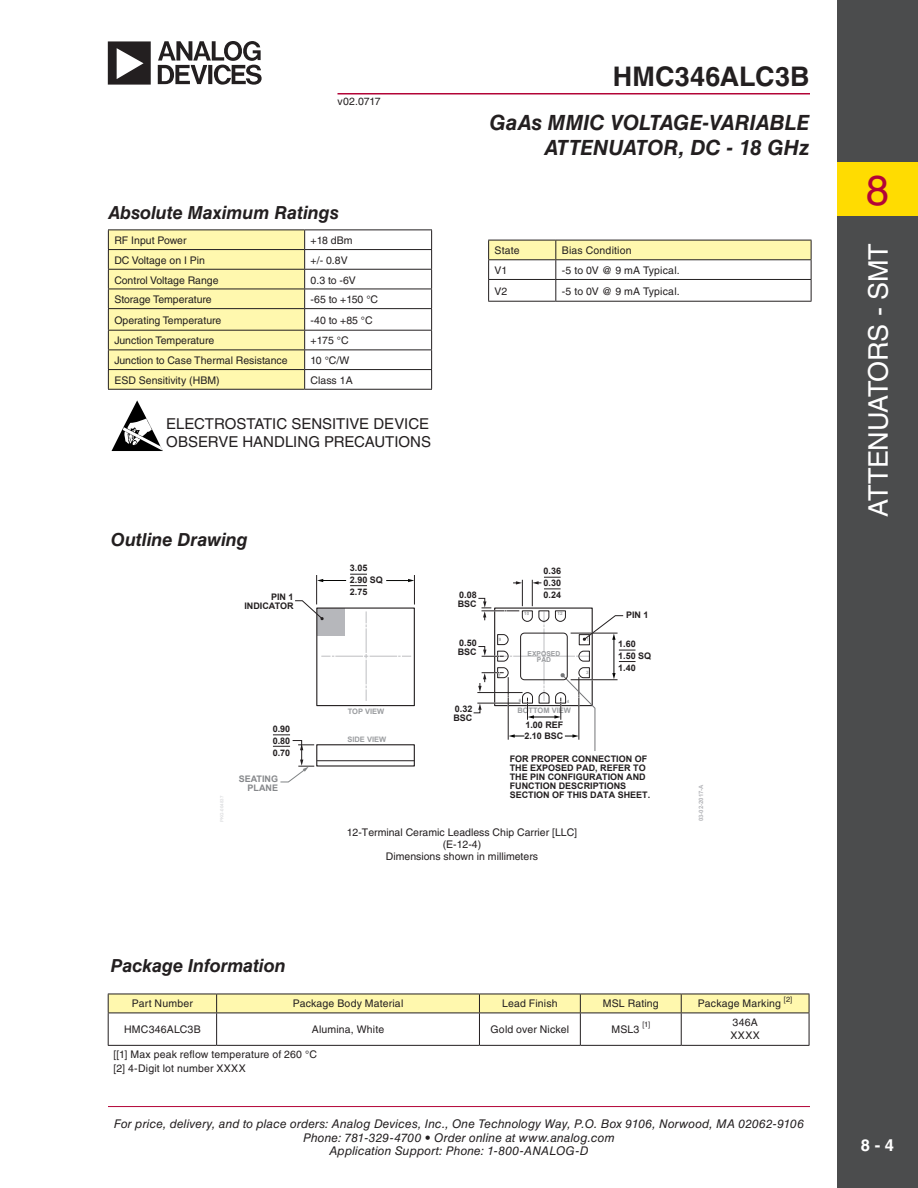
<style>
.page{position:relative;width:918px;height:1188px;background:#fff}
.page>*{position:absolute;margin:0;border:0;box-sizing:border-box;transform-origin:0 0}
.t1{font:42px "Helvetica LT Std";color:#b30437}
.t2{font:27px "Helvetica LT Std";letter-spacing:-.015em;color:#fff}
.t3{font:700 27px "Helvetica LT Std";letter-spacing:.005em;color:#231f20}
.t4{font:italic 700 21px/25.2px "Helvetica LT Std";color:#231f20;text-align:right}
.t5{font:italic 700 18px "Helvetica LT Std";letter-spacing:-.005em;color:#231f20}
.t6{font:700 16.5px "Helvetica LT Std";color:#fff}
.t7{font:15px/18px "Helvetica LT Std";letter-spacing:-.005em;color:#231f20}
.t8{font:italic 12px/13.5px "Helvetica LT Std";letter-spacing:.01em;color:#231f20;text-align:center}
.t9{font:10.5px/12px "Helvetica LT Std";color:#231f20}
.t10{font:10.5px "Helvetica LT Std";letter-spacing:.02em;color:#231f20}
.t11{font:10.5px/13.5px "Helvetica LT Std";letter-spacing:.035em;color:#231f20}
.t12{font:700 9px/9px "Arial";color:#231f20}
.t13{font:700 9px/9px "Arial";color:#86888b;text-align:right}
.t14{font:700 7.5px "Arial";color:#9a9c9f}
.t15{font:7.5px "Helvetica LT Std";color:#231f20}
.t16{font:700 6.75px/6.8px "Arial";color:#9a9c9f;text-align:center}
.t17{font:700 6px "Arial";color:#b6b7bb}
.t18{font:700 4.5px "Arial";color:#dddee0}
.t19{font:700 4.5px "Arial";color:#9a9c9f}
</style>
<div class="page">
<div style="left:837px;top:0;width:81px;height:1188px;background:#4b4c4d"></div>
<div style="left:837px;top:162px;width:81px;height:54px;background:#ffdc01"></div>
<hr style="left:108px;top:1106px;width:702px;height:1px;background:#b30437">
<hr style="left:338px;top:93px;width:472px;height:1px;background:#b30437">
<svg style="left:108px;top:41px;width:154px;height:44px"></svg>
<svg style="left:112px;top:400px;width:51px;height:51px"></svg>
<hr style="left:305px;top:230px;width:127px;height:1px;background:#231f20">
<hr style="left:305px;top:249px;width:127px;height:1px;background:#231f20">
<hr style="left:305px;top:269px;width:127px;height:1px;background:#231f20">
<hr style="left:305px;top:289px;width:127px;height:1px;background:#231f20">
<hr style="left:305px;top:308px;width:127px;height:1px;background:#231f20">
<svg style="left:108px;top:230px;width:197px;height:159px;background:#f5eea7"></svg>
<svg style="left:431px;top:230px;width:1px;height:159px"></svg>
<hr style="left:108px;top:330px;width:197px;height:1px;background:#231f20">
<hr style="left:108px;top:350px;width:197px;height:1px;background:#231f20">
<hr style="left:108px;top:369px;width:197px;height:1px;background:#231f20">
<hr style="left:108px;top:389px;width:197px;height:1px;background:#231f20">
<hr style="left:305px;top:330px;width:127px;height:1px;background:#231f20">
<hr style="left:305px;top:350px;width:127px;height:1px;background:#231f20">
<hr style="left:305px;top:369px;width:127px;height:1px;background:#231f20">
<hr style="left:305px;top:389px;width:127px;height:1px;background:#231f20">
<svg style="left:488px;top:240px;width:324px;height:61px"></svg>
<hr style="left:556px;top:301px;width:255px;height:1px;background:#231f20">
<hr style="left:488px;top:301px;width:68px;height:1px;background:#231f20">
<svg style="left:108px;top:994px;width:702px;height:19px;background:#f0e9a4"></svg>
<hr style="left:108px;top:1013px;width:109px;height:1px;background:#231f20">
<hr style="left:108px;top:1013px;width:1px;height:32px;background:#231f20">
<hr style="left:217px;top:1013px;width:262px;height:1px;background:#231f20">
<hr style="left:216px;top:1013px;width:1px;height:32px;background:#231f20">
<hr style="left:479px;top:1013px;width:101px;height:1px;background:#231f20">
<hr style="left:479px;top:1013px;width:1px;height:32px;background:#231f20">
<hr style="left:580px;top:1013px;width:101px;height:1px;background:#231f20">
<hr style="left:580px;top:1013px;width:1px;height:32px;background:#231f20">
<hr style="left:681px;top:1013px;width:128px;height:1px;background:#231f20">
<hr style="left:681px;top:1013px;width:1px;height:32px;background:#231f20">
<hr style="left:809px;top:1013px;width:1px;height:32px;background:#231f20">
<hr style="left:108px;top:1045px;width:109px;height:1px;background:#231f20">
<hr style="left:217px;top:1045px;width:262px;height:1px;background:#231f20">
<hr style="left:479px;top:1045px;width:101px;height:1px;background:#231f20">
<hr style="left:580px;top:1045px;width:101px;height:1px;background:#231f20">
<hr style="left:681px;top:1045px;width:128px;height:1px;background:#231f20">
<div style="left:316px;top:608px;width:99px;height:98px;border:1px solid #231f20"></div>
<svg style="left:295px;top:574px;width:120px;height:126px"></svg>
<svg style="left:473px;top:577px;width:163px;height:174px"></svg>
<hr style="left:317px;top:760px;width:97px;height:1px;background:#231f20">
<div style="left:316px;top:744px;width:99px;height:23px;border:1px solid #231f20"></div>
<svg style="left:273px;top:734px;width:41px;height:49px"></svg>
<p class="t9" style="left:337px;top:95px;width:45px">v02.0717</p>
<h3 class="t5" style="left:108px;top:201px;width:232px">Absolute Maximum Ratings</h3>
<p class="t9" style="left:114px;top:234px;width:74px">RF Input Power</p>
<p class="t9" style="left:311px;top:234px;width:43px">+18 dBm</p>
<p class="t9" style="left:114px;top:254px;width:92px">DC Voltage on I Pin</p>
<p class="t9" style="left:311px;top:254px;width:39px">+/- 0.8V</p>
<p class="t9" style="left:114px;top:274px;width:106px">Control Voltage Range</p>
<p class="t9" style="left:311px;top:274px;width:47px">0.3 to -6V</p>
<p class="t9" style="left:114px;top:294px;width:99px">Storage Temperature</p>
<p class="t9" style="left:311px;top:294px;width:69px">-65 to +150 °C</p>
<p class="t9" style="left:114px;top:314px;width:108px">Operating Temperature</p>
<p class="t9" style="left:311px;top:314px;width:64px">-40 to +85 °C</p>
<p class="t9" style="left:114px;top:335px;width:101px">Junction Temperature</p>
<p class="t9" style="left:311px;top:335px;width:39px">+175 °C</p>
<p class="t9" style="left:114px;top:354px;width:175px">Junction to Case Thermal Resistance</p>
<p class="t9" style="left:311px;top:354px;width:40px">10 °C/W</p>
<p class="t9" style="left:114px;top:374px;width:107px">ESD Sensitivity (HBM)</p>
<p class="t9" style="left:311px;top:374px;width:44px">Class 1A</p>
<h3 class="t7" style="left:166px;top:415px;width:266px">ELECTROSTATIC SENSITIVE DEVICE<br>OBSERVE HANDLING PRECAUTIONS</h3>
<h2 class="t3" style="left:613px;top:60px;width:198px">HMC346ALC3B</h2>
<h3 class="t4" style="left:490px;top:109px;width:321px">GaAs MMIC VOLTAGE-VARIABLE<br>ATTENUATOR, DC - 18 GHz</h3>
<p class="t9" style="left:495px;top:245px;width:27px">State</p>
<p class="t10" style="left:562px;top:245px;width:71px">Bias Condition</p>
<p class="t9" style="left:495px;top:264px;width:14px">V1</p>
<p class="t10" style="left:562px;top:264px;width:119px">-5 to 0V @ 9 mA Typical.</p>
<p class="t9" style="left:495px;top:285px;width:14px">V2</p>
<p class="t10" style="left:562px;top:285px;width:119px">-5 to 0V @ 9 mA Typical.</p>
<h3 class="t5" style="left:111px;top:529px;width:138px">Outline Drawing</h3>
<p class="t12" style="left:244px;top:592px;width:51px;text-align:right">PIN 1<br>INDICATOR</p>
<p class="t12" style="left:350px;top:562px;width:35px;line-height:12px">3.05<br>2.90 SQ<br>2.75</p>
<p class="t12" style="left:458px;top:591px;width:20px">0.08<br>BSC</p>
<p class="t12" style="left:458px;top:639px;width:20px">0.50<br>BSC</p>
<p class="t19" style="left:499px;top:637px;width:4px">9</p>
<p class="t19" style="left:498px;top:673px;width:4px">7</p>
<p class="t12" style="left:544px;top:565px;width:19px;line-height:12px;text-align:justify">0.36<br>0.30<br>0.24</p>
<p class="t19" style="left:524px;top:611px;width:7px">10</p>
<p class="t19" style="left:558px;top:611px;width:7px">12</p>
<p class="t16" style="left:528px;top:650px;width:34px">EXPOSED<br>PAD</p>
<p class="t19" style="left:519px;top:697px;width:4px">6</p>
<p class="t19" style="left:567px;top:698px;width:4px">4</p>
<p class="t19" style="left:586px;top:636px;width:4px">1</p>
<p class="t19" style="left:586px;top:670px;width:4px">3</p>
<p class="t12" style="left:626px;top:611px;width:24px">PIN 1</p>
<p class="t12" style="left:618px;top:638px;width:35px;line-height:12px">1.60<br>1.50 SQ<br>1.40</p>
<p class="t12" style="left:453px;top:705px;width:20px">0.32<br>BSC</p>
<p class="t14" style="left:348px;top:707px;width:38px">TOP VIEW</p>
<p class="t14" style="left:517px;top:705px;width:55px">BOTTOM VIEW</p>
<p class="t14" style="left:347px;top:735px;width:40px">SIDE VIEW</p>
<p class="t12" style="left:525px;top:721px;width:40px">1.00 REF</p>
<p class="t12" style="left:273px;top:723px;width:19px;line-height:12px;text-align:justify">0.90<br>0.80<br>0.70</p>
<p class="t13" style="left:239px;top:775px;width:41px">SEATING<br>PLANE</p>
<p class="t12" style="left:524px;top:732px;width:41px">2.10 BSC</p>
<p class="t12" style="left:510px;top:754px;width:142px">FOR PROPER CONNECTION OF<br>THE EXPOSED PAD, REFER TO<br>THE PIN CONFIGURATION AND<br>FUNCTION DESCRIPTIONS<br>SECTION OF THIS DATA SHEET.</p>
<p class="t18" style="left:219px;top:822px;width:28px;rotate:-90deg">PKG-004837</p>
<p class="t17" style="left:697px;top:821px;width:39px;rotate:-90deg">03-02-2017-A</p>
<p class="t9" style="left:347px;top:826px;width:232px;text-align:center">12-Terminal Ceramic Leadless Chip Carrier [LLC] (E-12-4)<br>Dimensions shown in millimeters</p>
<h3 class="t5" style="left:111px;top:955px;width:176px">Package Information</h3>
<p class="t9" style="left:132px;top:997px;width:62px">Part Number</p>
<p class="t9" style="left:293px;top:997px;width:112px">Package Body Material</p>
<p class="t9" style="left:502px;top:997px;width:57px">Lead Finish</p>
<p class="t9" style="left:603px;top:997px;width:58px">MSL Rating</p>
<p class="t9" style="left:698px;top:997px;width:96px">Package Marking <sup>[2]</sup></p>
<p class="t10" style="left:124px;top:1023px;width:78px">HMC346ALC3B</p>
<p class="t9" style="left:312px;top:1023px;width:74px">Alumina, White</p>
<p class="t10" style="left:491px;top:1023px;width:80px">Gold over Nickel</p>
<p class="t9" style="left:611px;top:1023px;width:30px">MSL3</p>
<p class="t15" style="left:642px;top:1020px;width:9px">[1]</p>
<p class="t11" style="left:731px;top:1015px;width:31px">346A<br>XXXX</p>
<p class="t9" style="left:114px;top:1048px;width:205px;line-height:13.5px">[[1] Max peak reflow temperature of 260 °C [2] 4-Digit lot number XXXX</p>
<p class="t8" style="left:114px;top:1117px;width:692px">For price, delivery, and to place orders: Analog Devices, Inc., One Technology Way, P.O. Box 9106, Norwood, MA 02062-9106<br>Phone: 781-329-4700 • Order online at www.analog.com<br>Application Support: Phone: 1-800-ANALOG-D</p>
<h1 class="t1" style="left:866px;top:166px;width:25px">8</h1>
<h2 class="t2" style="left:863px;top:517px;width:275px;rotate:-90deg">ATTENUATORS - SMT</h2>
<h3 class="t6" style="left:861px;top:1135px;width:35px">8 - 4</h3>
</div>
